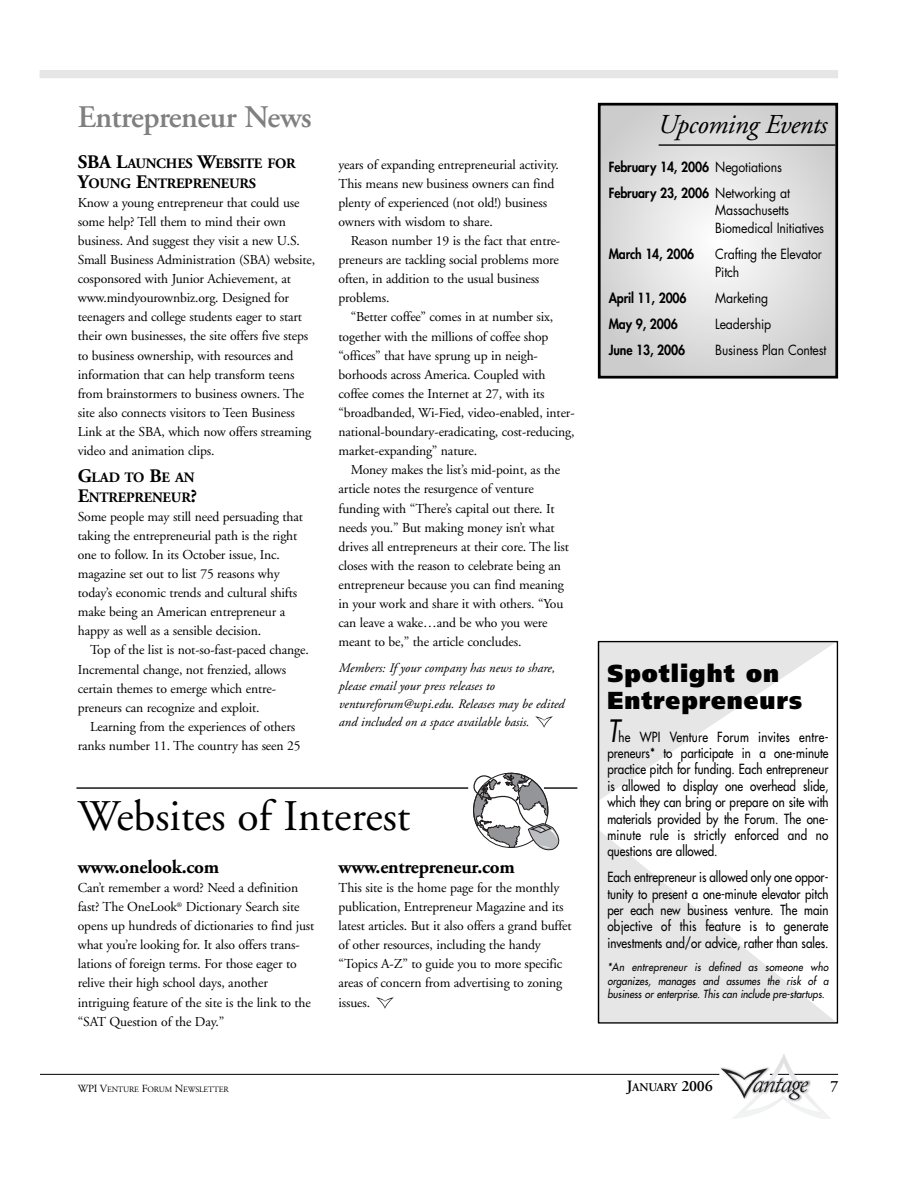
<style>
.page{position:relative;width:918px;height:1188px;background:#fff}
.page>*{position:absolute;margin:0;border:0;box-sizing:border-box;transform-origin:0 0}
.t1{font:43.65px "Adobe Garamond";color:#000}
.t2{font:600 31.35px "Adobe Garamond";letter-spacing:-.015em;color:#808080}
.t3{font:italic 27.3px "Adobe Garamond";letter-spacing:-.015em;color:#000}
.t4{font:900 24.6px/27.3px "Frutiger";letter-spacing:.045em;color:#000;scale:.95 1}
.t5{font:700 19.05px "Adobe Garamond";letter-spacing:-.01em;color:#000}
.t6{font:600 15.75px "Adobe Garamond";color:#000}
.t7{font:700 14.4px/19px "Adobe Garamond";letter-spacing:-.015em;color:#000}
.t8{font:13.65px/19px "Adobe Garamond";letter-spacing:-.01em;color:#000}
.t9{font:13.65px/16.4px "Futura";color:#000;text-align:justify;scale:.85 1}
.t10{font:800 13.65px/26px "Futura";letter-spacing:-.01em;color:#000;scale:.9 1}
.t11{font:13.65px/17.7px "Futura";letter-spacing:-.01em;color:#000;scale:.9 1}
.t12{font:italic 12.9px/17.7px "Adobe Garamond";color:#000}
.t13{font:600 11.7px "Adobe Garamond";letter-spacing:-.02em;color:#000}
.t14{font:italic 10.95px/13.6px "Futura";color:#000;text-align:justify;scale:.9 1}
.t15{font:8.25px "Adobe Garamond";letter-spacing:-.02em;color:#000}
.s1{font-size:19.05px}
.s2{font-weight:400}
.s3{font-size:30px}
.s4{font-size:10.95px}
.s5{font-size:15.75px}
</style>
<div class="page">
<svg style="left:376px;top:997px;width:18px;height:12px"></svg>
<hr style="left:40px;top:1074px;width:681px;height:1px;background:#000">
<hr style="left:768px;top:1074px;width:70px;height:1px;background:#000">
<svg style="left:721px;top:1054px;width:114px;height:64px"></svg>
<div style="left:40px;top:70px;width:798px;height:8px;background:#e6e6e6"></div>
<svg style="left:535px;top:716px;width:18px;height:12px"></svg>
<svg style="left:602px;top:107px;width:232px;height:268px"></svg>
<svg style="left:602px;top:110px;width:232px;height:262px"></svg>
<div style="left:602px;top:113px;width:232px;height:256px;background:#d0d0d0"></div>
<div style="left:603px;top:116px;width:230px;height:249px;background:#d1d1d1"></div>
<div style="left:606px;top:119px;width:224px;height:243px;background:#d2d2d2"></div>
<div style="left:609px;top:122px;width:218px;height:237px;background:#d3d3d3"></div>
<div style="left:612px;top:126px;width:212px;height:230px;background:#d4d4d4"></div>
<svg style="left:615px;top:129px;width:206px;height:224px;background:#d4d4d4"></svg>
<svg style="left:618px;top:132px;width:200px;height:217px"></svg>
<div style="left:598px;top:103px;width:240px;height:276px;border:3px solid #000"></div>
<hr style="left:659px;top:144px;width:176px;height:2px;background:#000">
<hr style="left:76px;top:787px;width:501px;height:2px;background:#000">
<div style="left:468px;top:785px;width:76px;height:6px;background:#fff"></div>
<svg style="left:473px;top:773px;width:86px;height:77px"></svg>
<svg style="left:600px;top:643px;width:236px;height:379px"></svg>
<div style="left:598px;top:641px;width:240px;height:383px;border:1px solid #000"></div>
<h2 class="t2" style="left:78px;top:104px;width:236px">Entrepreneur News</h2>
<p class="t7" style="left:78px;top:156px;width:220px"><span class="s1">SBA L</span>AUNCHES <span class="s1">W</span>EBSITE FOR<br><span class="s1">Y</span>OUNG <span class="s1">E</span>NTREPRENEURS</p>
<p class="t8" style="left:78px;top:194px;width:239px">Know a young entrepreneur that could use some help? Tell them to mind their own business. And suggest they visit a new U.S.<br>Small Business Administration (SBA) website, cosponsored with Junior Achievement, at www.mindyourownbiz.org. Designed for teenagers and college students eager to start their own businesses, the site offers five steps to business ownership, with resources and information that can help transform teens from brainstormers to business owners. The site also connects visitors to Teen Business Link at the SBA, which now offers streaming video and animation clips.</p>
<p class="t7" style="left:78px;top:470px;width:121px"><span class="s1">G</span>LAD TO <span class="s1">B</span>E AN<br><span class="s1">E</span>NTREPRENEUR<span class="s1">?</span></p>
<p class="t8" style="left:78px;top:508px;width:227px">Some people may still need persuading that taking the entrepreneurial path is the right one to follow. In its October issue, Inc. magazine set out to list 75 reasons why today’s economic trends and cultural shifts make being an American entrepreneur a happy as well as a sensible decision.</p>
<p class="t8" style="left:78px;top:642px;width:232px;text-indent:12px">Top of the list is not-so-fast-paced change.<br>Incremental change, not frenzied, allows certain themes to emerge which entre&shy;preneurs can recognize and exploit.</p>
<p class="t8" style="left:78px;top:718px;width:224px;text-align:center">Learning from the experiences of others ranks number 11. The country has seen 25</p>
<p class="t8" style="left:339px;top:156px;width:222px">years of expanding entrepreneurial activity.<br>This means new business owners can find plenty of experienced (not old!) business owners with wisdom to share.</p>
<p class="t8" style="left:339px;top:232px;width:223px;text-indent:12px">Reason number 19 is the fact that entre&shy;preneurs are tackling social problems more often, in addition to the usual business problems.</p>
<p class="t8" style="left:339px;top:309px;width:238px;text-indent:12px">“Better coffee” comes in at number six, together with the millions of coffee shop “offices” that have sprung up in neigh&shy;borhoods across America. Coupled with coffee comes the Internet at 27, with its “broadbanded, Wi-Fied, video-enabled, inter&shy;national-boundary-eradicating, cost-reducing, market-expanding” nature.</p>
<p class="t8" style="left:339px;top:462px;width:232px;text-indent:12px">Money makes the list’s mid-point, as the article notes the resurgence of venture funding with “There’s capital out there. It needs you.” But making money isn’t what drives all entrepreneurs at their core. The list closes with the reason to celebrate being an entrepreneur because you can find meaning in your work and share it with others. “You can leave a wake…and be who you were meant to be,” the article concludes.</p>
<p class="t12" style="left:339px;top:661px;width:227px">Members: If your company has news to share, please email your press releases to ventureforum@wpi.edu. Releases may be edited and included on a space available basis.</p>
<h1 class="t1" style="left:78px;top:799px;width:334px">Websites of Interest</h1>
<h3 class="t5" style="left:78px;top:859px;width:143px">www.onelook.com</h3>
<p class="t8" style="left:78px;top:879px;width:238px">Can’t remember a word? Need a definition fast? The OneLook<sup>®</sup> Dictionary Search site opens up hundreds of dictionaries to find just what you’re looking for. It also offers trans&shy;lations of foreign terms. For those eager to relive their high school days, another intriguing feature of the site is the link to the “SAT Question of the Day.”</p>
<h3 class="t5" style="left:339px;top:859px;width:178px">www.entrepreneur.com</h3>
<p class="t8" style="left:339px;top:879px;width:235px">This site is the home page for the monthly publication, Entrepreneur Magazine and its latest articles. But it also offers a grand buffet of other resources, including the handy “Topics A-Z” to guide you to more specific areas of concern from advertising to zoning issues.</p>
<h3 class="t3" style="left:657px;top:114px;width:171px">Upcoming Events</h3>
<p class="t10" style="left:609px;top:155px;width:203px">February 14, 2006 <span class="s2">Negotiations<br></span>February 23, 2006 <span class="s2">Networking at</span></p>
<p class="t11" style="left:715px;top:203px;width:123px">Massachusetts<br>Biomedical Initiatives</p>
<p class="t10" style="left:609px;top:242px;width:97px">March 14, 2006</p>
<p class="t11" style="left:715px;top:246px;width:120px">Crafting the Elevator<br>Pitch</p>
<p class="t10" style="left:609px;top:286px;width:88px">April 11, 2006</p>
<p class="t11" style="left:715px;top:290px;width:60px">Marketing</p>
<p class="t10" style="left:609px;top:312px;width:78px">May 9, 2006</p>
<p class="t11" style="left:715px;top:316px;width:64px">Leadership</p>
<p class="t10" style="left:609px;top:338px;width:86px">June 13, 2006</p>
<p class="t11" style="left:715px;top:342px;width:125px">Business Plan Contest</p>
<h3 class="t4" style="left:607px;top:661px;width:207px">Spotlight on<br>Entrepreneurs</h3>
<p class="t9" style="left:607px;top:729px;width:262px"><span class="s3">T</span>he WPI Venture Forum invites entre&shy;preneurs* to participate in a one-minute practice pitch for funding. Each entrepreneur is allowed to display one overhead slide, which they can bring or prepare on site with materials provided by the Forum. The one&shy;minute rule is strictly enforced and no questions are allowed.</p>
<p class="t9" style="left:607px;top:870px;width:262px">Each entrepreneur is allowed only one oppor&shy;tunity to present a one-minute elevator pitch per each new business venture. The main objective of this feature is to generate investments and/or advice, rather than sales.</p>
<p class="t14" style="left:607px;top:961px;width:249px">*An entrepreneur is defined as someone who organizes, manages and assumes the risk of a business or enterprise. This can include pre-startups.</p>
<p class="t15" style="left:78px;top:1086px;width:152px"><span class="s4">WPI V</span>ENTURE <span class="s4">F</span>ORUM <span class="s4">N</span>EWSLETTER</p>
<p class="t13" style="left:627px;top:1083px;width:87px"><span class="s5">J</span>ANUARY <span class="s5">2006</span></p>
<p class="t6" style="left:830px;top:1080px;width:10px">7</p>
</div>
